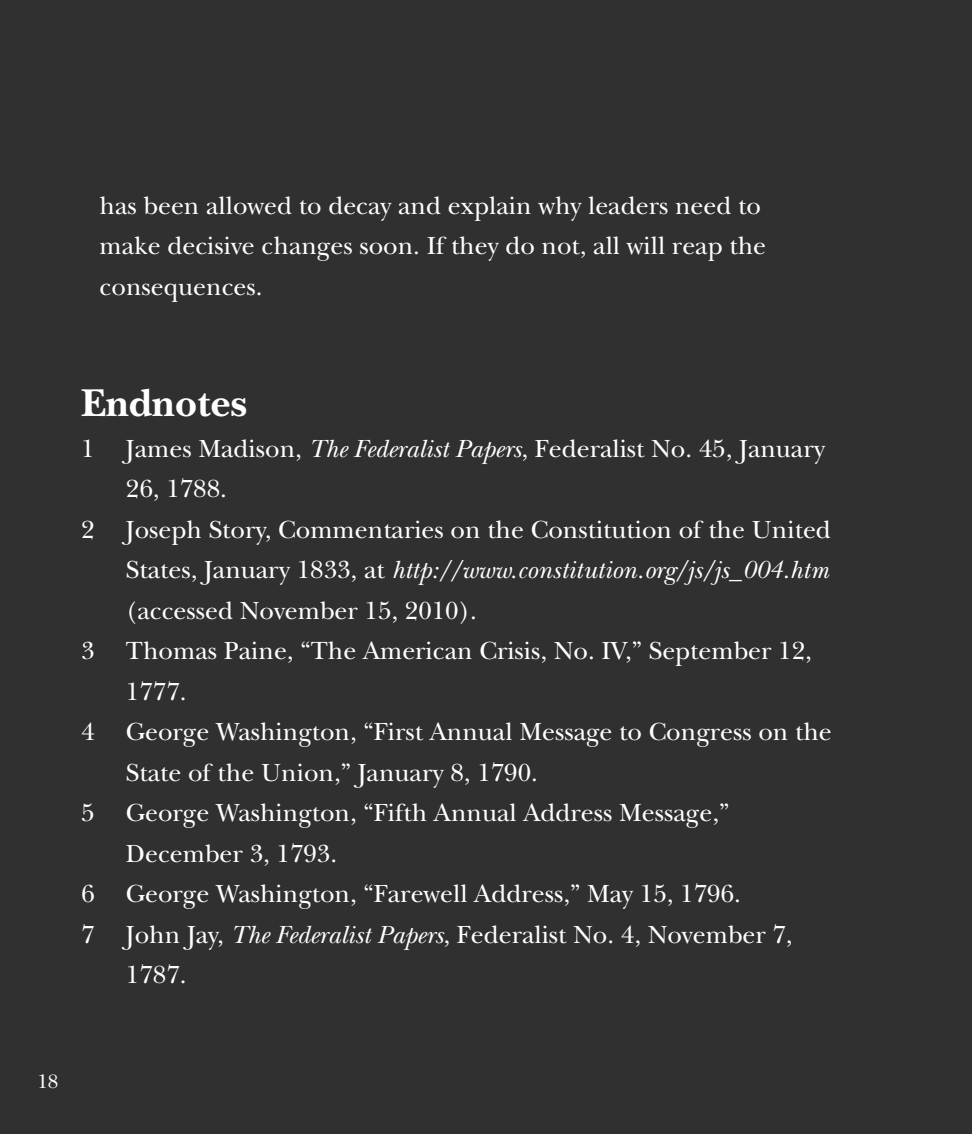
<style>
.page{position:relative;width:972px;height:1134px;background:#303030}
.page>*{position:absolute;margin:0;border:0;box-sizing:border-box;transform-origin:0 0}
.t1{font:700 40.5px "New Baskerville Std";color:#fff}
.t2{font:25.88px/40.5px "New Baskerville Std";color:#fff}
.t3{font:italic 25.88px "New Baskerville Std";color:#fff}
.t4{font:20.25px "New Baskerville Std";color:#fff}
.s1{font-style:italic}
.s2{font-style:normal}
</style>
<div class="page">
<p class="t2" style="left:100px;top:185px;width:668px">has been allowed to decay and explain why leaders need to make decisive changes soon. If they do not, all will reap the consequences.</p>
<h1 class="t1" style="left:81px;top:379px;width:168px">Endnotes</h1>
<p class="t2" style="left:81px;top:428px;width:746px">1 James Madison, <span class="s1">The Federalist Papers</span>, Federalist No. 45, January</p>
<p class="t2" style="left:126px;top:469px;width:102px">26, 1788.</p>
<p class="t2" style="left:81px;top:509px;width:751px">2 Joseph Story, Commentaries on the Constitution of the United</p>
<p class="t3" style="left:126px;top:555px;width:704px"><span class="s2">States, January 1833, at</span> http://www.constitution.org/js/js_004.htm</p>
<p class="t2" style="left:126px;top:590px;width:352px">(accessed November 15, 2010).</p>
<p class="t2" style="left:81px;top:631px;width:732px">3 Thomas Paine, “The American Crisis, No. IV,” September 12,</p>
<p class="t2" style="left:126px;top:671px;width:62px">1777.</p>
<p class="t2" style="left:81px;top:712px;width:752px">4 George Washington, “First Annual Message to Congress on the</p>
<p class="t2" style="left:126px;top:752px;width:413px">State of the Union,” January 8, 1790.</p>
<p class="t2" style="left:81px;top:793px;width:650px">5 George Washington, “Fifth Annual Address Message,”</p>
<p class="t2" style="left:126px;top:833px;width:213px">December 3, 1793.</p>
<p class="t2" style="left:81px;top:874px;width:661px">6 George Washington, “Farewell Address,” May 15, 1796.</p>
<p class="t2" style="left:81px;top:914px;width:713px">7 John Jay, <span class="s1">The Federalist Papers</span>, Federalist No. 4, November 7,</p>
<p class="t2" style="left:126px;top:955px;width:62px">1787.</p>
<p class="t4" style="left:37px;top:1070px;width:23px">18</p>
</div>
